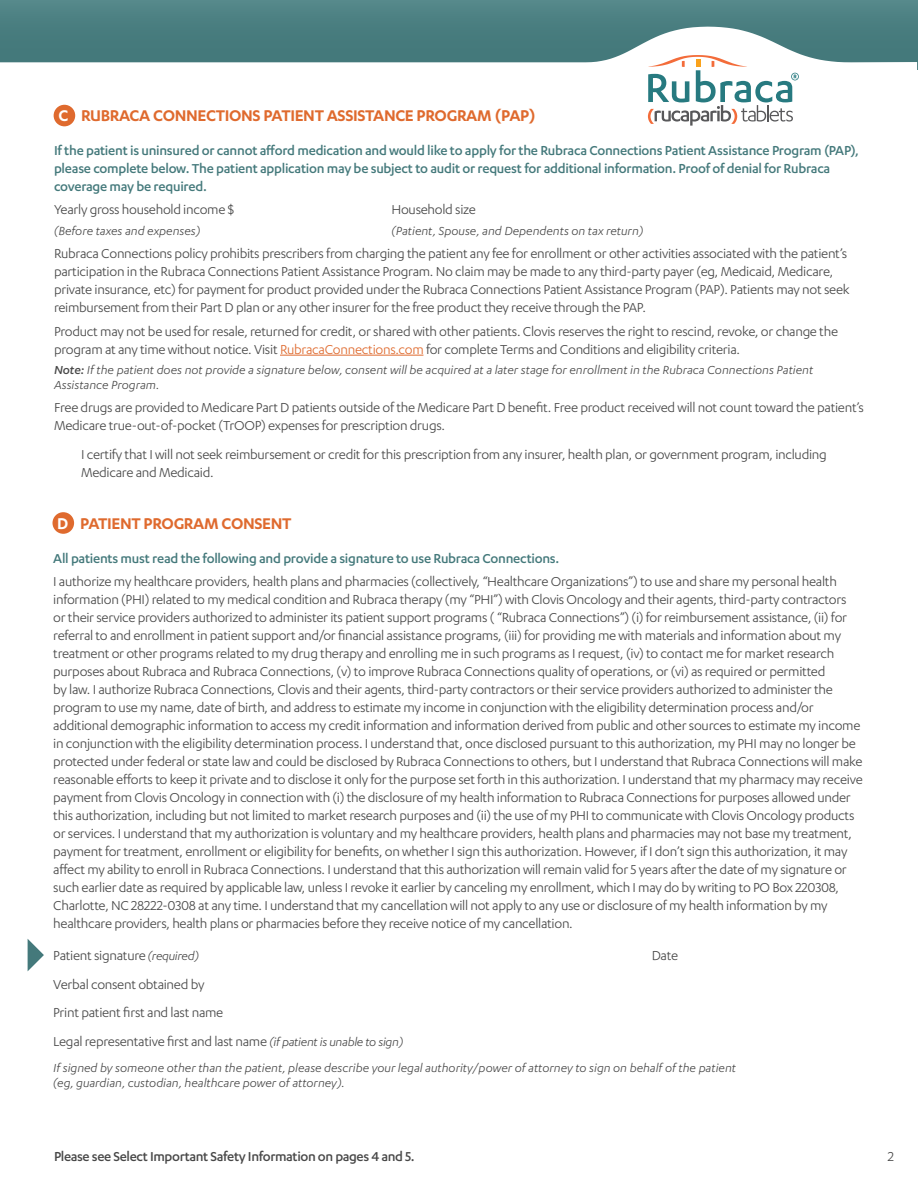
<style>
.page{position:relative;width:918px;height:1188px;background:#fff}
.page>*{position:absolute;margin:0;border:0;box-sizing:border-box;transform-origin:0 0}
.t1{font:600 18px "Karbon";letter-spacing:-.02em;color:#df6a2e}
.t2{font:15px/18px "Karbon";letter-spacing:-.02em;color:#484848}
.t3{font:500 15px/18px "Karbon";letter-spacing:-.015em;color:#44797b}
.t4{font:500 15px "Karbon";letter-spacing:-.025em;color:#484848}
.t5{font:italic 13.5px/15px "Karbon";color:#484848}
.s1{color:#fff}
.s2{color:#df6a2e}
.s3{font-weight:500}
.s4{font-style:italic;font-size:13.5px}
</style>
<div class="page">
<div style="left:0;top:0;width:918px;height:69px;background:#4f8385"></div>
<svg style="left:0;top:27px;width:917px;height:97px"></svg>
<svg style="left:648px;top:55px;width:151px;height:71px"></svg>
<div style="left:54px;top:105px;width:21px;height:21px;background:#df6a2e;border-radius:50%"></div>
<hr style="left:280px;top:355px;width:143px;height:1px;background:#df6a2e">
<div style="left:53px;top:512px;width:21px;height:22px;background:#df6a2e;border-radius:50%"></div>
<svg style="left:28px;top:939px;width:16px;height:32px"></svg>
<p class="t1" style="left:59px;top:105px;width:479px"><span class="s1">C</span> RUBRACA CONNECTIONS PATIENT ASSISTANCE PROGRAM (PAP)</p>
<p class="t3" style="left:54px;top:141px;width:806px">If the patient is uninsured or cannot afford medication and would like to apply for the Rubraca Connections Patient Assistance Program (PAP), please complete below. The patient application may be subject to audit or request for additional information. Proof of denial for Rubraca coverage may be required.</p>
<p class="t2" style="left:54px;top:200px;width:181px">Yearly gross household income $</p>
<p class="t2" style="left:392px;top:200px;width:86px">Household size</p>
<p class="t5" style="left:54px;top:223px;width:148px">(Before taxes and expenses)</p>
<p class="t5" style="left:392px;top:223px;width:253px">(Patient, Spouse, and Dependents on tax return)</p>
<p class="t2" style="left:54px;top:244px;width:797px">Rubraca Connections policy prohibits prescribers from charging the patient any fee for enrollment or other activities associated with the patient’s participation in the Rubraca Connections Patient Assistance Program. No claim may be made to any third-party payer (eg, Medicaid, Medicare, private insurance, etc) for payment for product provided under the Rubraca Connections Patient Assistance Program (PAP). Patients may not seek reimbursement from their Part D plan or any other insurer for the free product they receive through the PAP.</p>
<p class="t2" style="left:54px;top:322px;width:786px">Product may not be used for resale, returned for credit, or shared with other patients. Clovis reserves the right to rescind, revoke, or change the program at any time without notice. Visit <span class="s2">RubracaConnections.com</span> for complete Terms and Conditions and eligibility criteria.</p>
<p class="t5" style="left:54px;top:362px;width:761px"><span class="s3">Note:</span> If the patient does not provide a signature below, consent will be acquired at a later stage for enrollment in the Rubraca Connections Patient<br>Assistance Program.</p>
<p class="t2" style="left:54px;top:398px;width:812px">Free drugs are provided to Medicare Part D patients outside of the Medicare Part D benefit. Free product received will not count toward the patient’s<br>Medicare true-out-of-pocket (TrOOP) expenses for prescription drugs.</p>
<p class="t2" style="left:81px;top:445px;width:747px">I certify that I will not seek reimbursement or credit for this prescription from any insurer, health plan, or government program, including<br>Medicare and Medicaid.</p>
<p class="t1" style="left:57px;top:513px;width:236px"><span class="s1">D</span> PATIENT PROGRAM CONSENT</p>
<p class="t3" style="left:53px;top:549px;width:508px">All patients must read the following and provide a signature to use Rubraca Connections.</p>
<p class="t2" style="left:53px;top:572px;width:811px">I authorize my healthcare providers, health plans and pharmacies (collectively, “Healthcare Organizations”) to use and share my personal health information (PHI) related to my medical condition and Rubraca therapy (my “PHI”) with Clovis Oncology and their agents, third-party contractors or their service providers authorized to administer its patient support programs ( “Rubraca Connections”) (i) for reimbursement assistance, (ii) for referral to and enrollment in patient support and/or financial assistance programs, (iii) for providing me with materials and information about my treatment or other programs related to my drug therapy and enrolling me in such programs as I request, (iv) to contact me for market research purposes about Rubraca and Rubraca Connections, (v) to improve Rubraca Connections quality of operations, or (vi) as required or permitted<br>by law. I authorize Rubraca Connections, Clovis and their agents, third-party contractors or their service providers authorized to administer the program to use my name, date of birth, and address to estimate my income in conjunction with the eligibility determination process and/or additional demographic information to access my credit information and information derived from public and other sources to estimate my income in conjunction with the eligibility determination process. I understand that, once disclosed pursuant to this authorization, my PHI may no longer be protected under federal or state law and could be disclosed by Rubraca Connections to others, but I understand that Rubraca Connections will make reasonable efforts to keep it private and to disclose it only for the purpose set forth in this authorization. I understand that my pharmacy may receive payment from Clovis Oncology in connection with (i) the disclosure of my health information to Rubraca Connections for purposes allowed under this authorization, including but not limited to market research purposes and (ii) the use of my PHI to communicate with Clovis Oncology products or services. I understand that my authorization is voluntary and my healthcare providers, health plans and pharmacies may not base my treatment, payment for treatment, enrollment or eligibility for benefits, on whether I sign this authorization. However, if I don’t sign this authorization, it may affect my ability to enroll in Rubraca Connections. I understand that this authorization will remain valid for 5 years after the date of my signature or such earlier date as required by applicable law, unless I revoke it earlier by canceling my enrollment, which I may do by writing to PO Box 220308, Charlotte, NC 28222-0308 at any time. I understand that my cancellation will not apply to any use or disclosure of my health information by my healthcare providers, health plans or pharmacies before they receive notice of my cancellation.</p>
<p class="t2" style="left:53px;top:946px;width:147px">Patient signature <span class="s4">(required)</span></p>
<p class="t2" style="left:652px;top:946px;width:28px">Date</p>
<p class="t2" style="left:53px;top:969px;width:351px;line-height:28.8px">Verbal consent obtained by<br>Print patient first and last name<br>Legal representative first and last name <span class="s4">(if patient is unable to sign)</span></p>
<p class="t5" style="left:53px;top:1060px;width:684px">If signed by someone other than the patient, please describe your legal authority/power of attorney to sign on behalf of the patient (eg, guardian, custodian, healthcare power of attorney).</p>
<p class="t4" style="left:54px;top:1148px;width:362px">Please see Select Important Safety Information on pages 4 and 5.</p>
<p class="t2" style="left:888px;top:1147px;width:8px">2</p>
</div>
